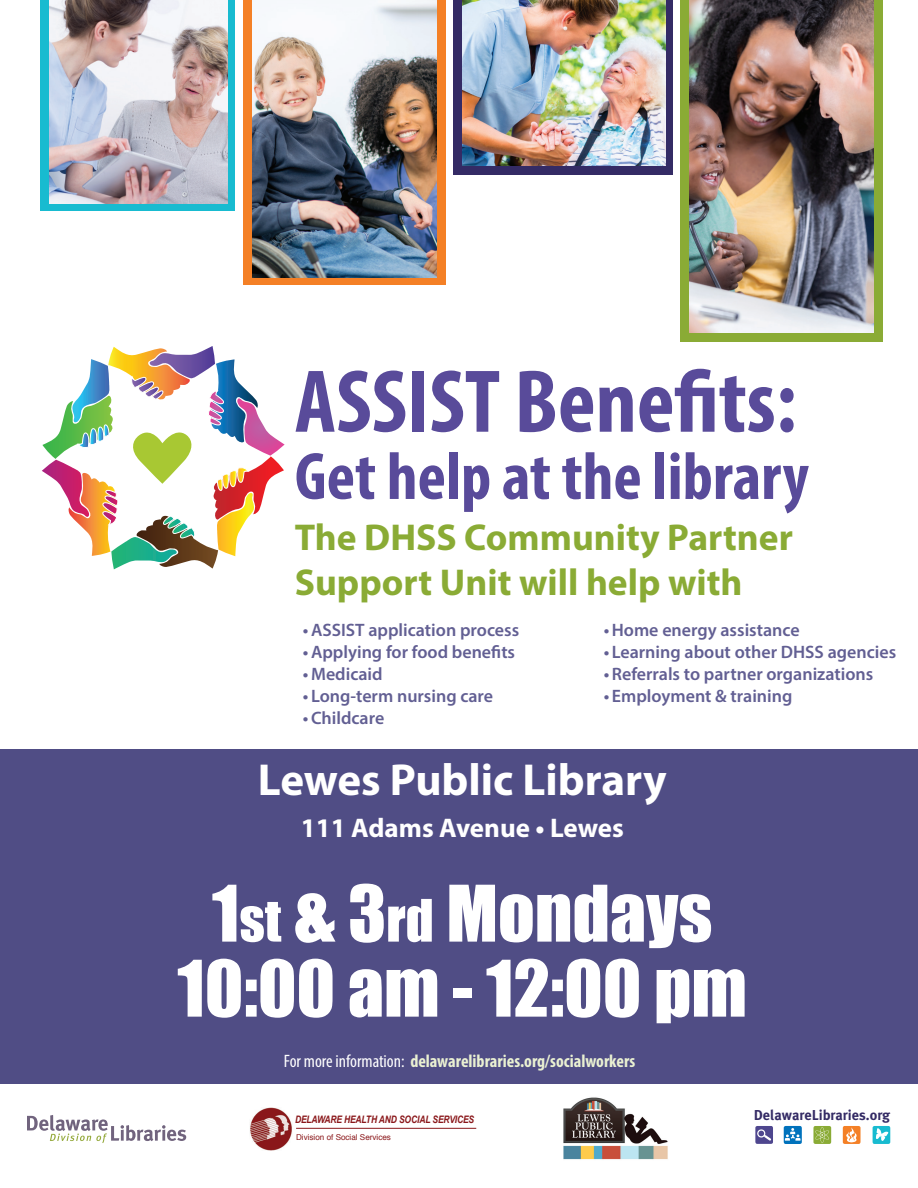
<style>
.page{position:relative;width:918px;height:1188px;background:#fff}
.page>*{position:absolute;margin:0;border:0;box-sizing:border-box;transform-origin:0 0}
.t1{font:700 condensed 90px "Myriad Pro";color:#594b9a}
.t2{font:72px/75px "Impact";color:#fff;text-align:center}
.t3{font:700 condensed 67.5px "Myriad Pro";color:#594b9a}
.t4{font:700 45px "Myriad Pro";color:#fff}
.t5{font:700 37.5px/45px "Myriad Pro";color:#8aab35}
.t6{font:700 27px "Myriad Pro";color:#fff}
.t7{font:600 18px "Myriad Pro";color:#625f93}
.t8{font:700 condensed 18px "Myriad Pro";color:#eaf1d2}
.t9{font:700 14.4px "Meta Plus";color:#342b65}
.t10{font:italic 700 10.35px "Arial Narrow";letter-spacing:-.01em;color:#8a171a}
.t11{font:8.1px "Helvetica";color:#8a171a}
.s1{font-size:54px}
.s2{font-weight:400;color:#fff}
</style>
<div class="page">
<div style="left:0;top:750px;width:918px;height:334px;background:#504d85"></div>
<div style="left:784px;top:1126px;width:18px;height:18px;background:#0072bc;border-radius:2px"></div>
<svg style="left:785px;top:1128px;width:15px;height:13px"></svg>
<div style="left:813px;top:1126px;width:18px;height:18px;background:#8aab35;border-radius:2px"></div>
<svg style="left:815px;top:1127px;width:14px;height:16px"></svg>
<div style="left:843px;top:1126px;width:18px;height:18px;background:#f48026;border-radius:2px"></div>
<svg style="left:846px;top:1127px;width:11px;height:15px"></svg>
<div style="left:755px;top:1126px;width:18px;height:18px;background:#4e468e;border-radius:2px"></div>
<svg style="left:757px;top:1129px;width:14px;height:12px"></svg>
<div style="left:873px;top:1126px;width:17px;height:18px;background:#18bbd0;border-radius:2px"></div>
<svg style="left:876px;top:1128px;width:12px;height:13px"></svg>
<svg style="left:27px;top:1115px;width:159px;height:28px"></svg>
<svg style="left:42px;top:346px;width:243px;height:223px"></svg>
<div style="left:40px;top:0;width:195px;height:211px;background:#18bbd0"></div>
<div style="left:243px;top:0;width:203px;height:285px;background:#f48026"></div>
<div style="left:680px;top:0;width:202px;height:342px;background:#8aab35"></div>
<div style="left:453px;top:0;width:220px;height:175px;background:#342b65"></div>
<img style="left:463px;top:0;width:203px;height:166px">
<img style="left:49px;top:0;width:178px;height:203px">
<img style="left:690px;top:0;width:183px;height:332px">
<img style="left:252px;top:0;width:184px;height:277px">
<img style="left:250px;top:1108px;width:42px;height:43px">
<hr style="left:296px;top:1128px;width:180px;height:1px;background:#8a171a">
<img style="left:563px;top:1097px;width:105px;height:63px">
<h1 class="t1" style="left:295px;top:346px;width:503px">ASSIST Benefits:</h1>
<h3 class="t3" style="left:295px;top:434px;width:516px">Get help at the library</h3>
<h3 class="t5" style="left:295px;top:514px;width:500px">The DHSS Community Partner<br>Support Unit will help with</h3>
<p class="t7" style="left:303px;top:618px;width:218px">•ASSIST application process</p>
<p class="t7" style="left:303px;top:640px;width:214px">•Applying for food benefits</p>
<p class="t7" style="left:303px;top:662px;width:81px">•Medicaid</p>
<p class="t7" style="left:303px;top:685px;width:192px">• Long-term nursing care</p>
<p class="t7" style="left:303px;top:707px;width:83px">•Childcare</p>
<p class="t7" style="left:604px;top:618px;width:198px">•Home energy assistance</p>
<p class="t7" style="left:604px;top:640px;width:294px">• Learning about other DHSS agencies</p>
<p class="t7" style="left:604px;top:662px;width:271px">•Referrals to partner organizations</p>
<p class="t7" style="left:604px;top:685px;width:190px">• Employment &amp; training</p>
<h3 class="t4" style="left:258px;top:751px;width:410px">Lewes Public Library</h3>
<h3 class="t6" style="left:301px;top:811px;width:325px">111 Adams Avenue • Lewes</h3>
<h2 class="t2" style="left:177px;top:874px;width:571px">1<span class="s1">st</span> &amp; 3<span class="s1">rd</span> Mondays<br>10:00 am - 12:00 pm</h2>
<p class="t8" style="left:284px;top:1050px;width:353px"><span class="s2">For more information:</span> delawarelibraries.org/socialworkers</p>
<p class="t10" style="left:295px;top:1112px;width:181px">DELAWARE HEALTH AND SOCIAL SERVICES</p>
<p class="t11" style="left:296px;top:1131px;width:96px">Division of Social Services</p>
<p class="t9" style="left:754px;top:1106px;width:138px">DelawareLibraries.org</p>
</div>
